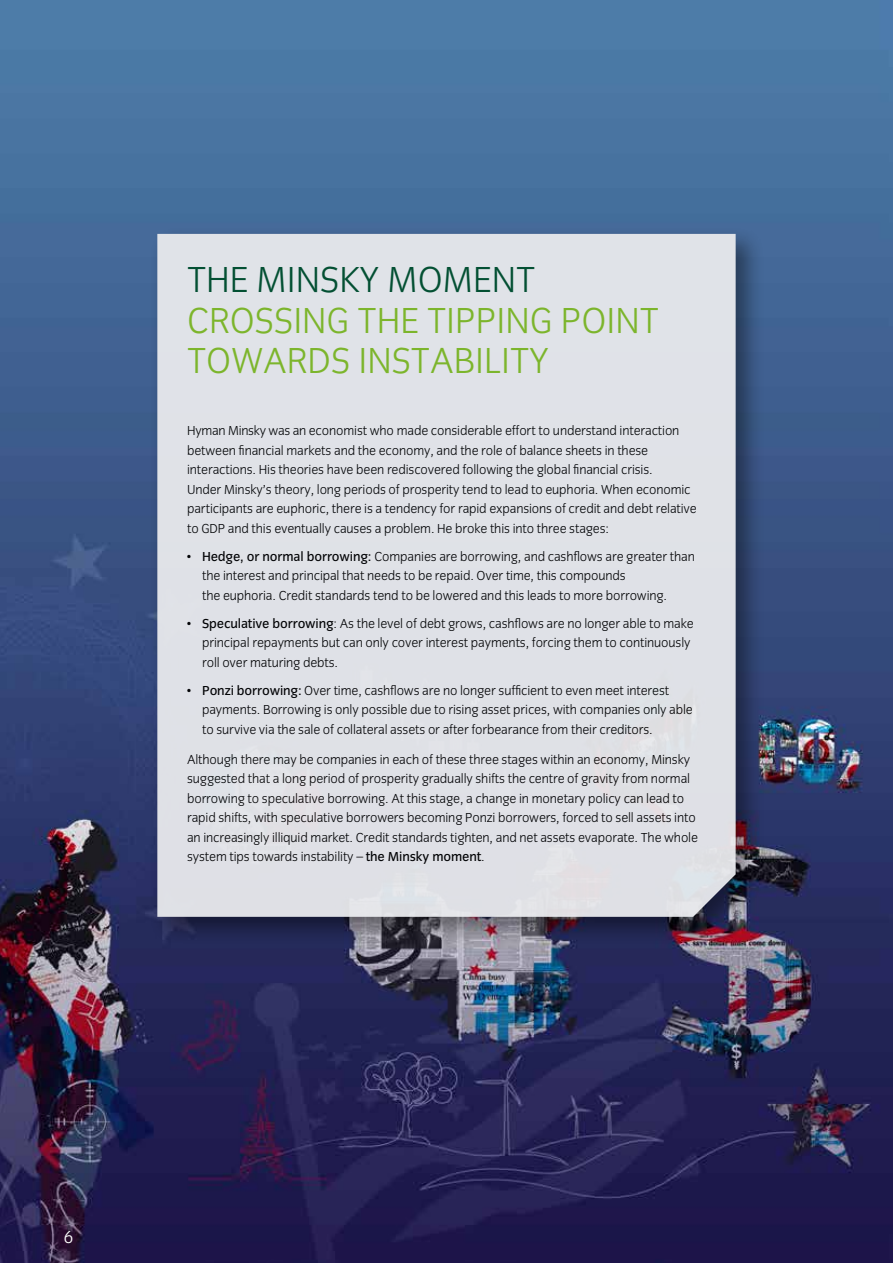
<style>
.page{position:relative;width:893px;height:1263px;background:#fff}
.page>*{position:absolute;margin:0;border:0;box-sizing:border-box;transform-origin:0 0}
.t1{font:37.5px/40.5px "Congress Sans Light Std";color:#80ba27}
.t2{font:37.5px "Congress Sans Light Std";color:#004f2e}
.t3{font:18px "Congress Sans Light Std";color:#fff}
.t4{font:13.5px/19.5px "Congress Sans Light Std";letter-spacing:-.01em;color:#000}
.s1{font-family:"Congress Sans Std"}
</style>
<div class="page">
<img style="left:0;top:0;width:893px;height:1263px">
<div style="left:149px;top:226px;width:616px;height:720px;background:#000;opacity:.45"></div>
<div style="left:157px;top:234px;width:579px;height:683px;background:#e0e2e7"></div>
<h1 class="t2" style="left:187px;top:259px;width:350px">THE MINSKY MOMENT</h1>
<h1 class="t1" style="left:187px;top:301px;width:473px">CROSSING THE TIPPING POINT<br>TOWARDS INSTABILITY</h1>
<p class="t4" style="left:187px;top:421px;width:511px">Hyman Minsky was an economist who made considerable effort to understand interaction between financial markets and the economy, and the role of balance sheets in these interactions. His theories have been rediscovered following the global financial crisis.<br>Under Minsky’s theory, long periods of prosperity tend to lead to euphoria. When economic participants are euphoric, there is a tendency for rapid expansions of credit and debt relative to GDP and this eventually causes a problem. He broke this into three stages:</p>
<p class="t4" style="left:202px;top:547px;width:494px;text-indent:-15px">• <span class="s1">Hedge, or normal borrowing:</span> Companies are borrowing, and cashflows are greater than the interest and principal that needs to be repaid. Over time, this compounds<br>the euphoria. Credit standards tend to be lowered and this leads to more borrowing.</p>
<p class="t4" style="left:202px;top:614px;width:493px;text-indent:-15px"><span class="s1">• Speculative borrowing</span>: As the level of debt grows, cashflows are no longer able to make principal repayments but can only cover interest payments, forcing them to continuously roll over maturing debts.</p>
<p class="t4" style="left:202px;top:681px;width:492px;text-indent:-15px"><span class="s1">• Ponzi borrowing:</span> Over time, cashflows are no longer sufficient to even meet interest payments. Borrowing is only possible due to rising asset prices, with companies only able to survive via the sale of collateral assets or after forbearance from their creditors.</p>
<p class="t4" style="left:187px;top:750px;width:512px">Although there may be companies in each of these three stages within an economy, Minsky suggested that a long period of prosperity gradually shifts the centre of gravity from normal borrowing to speculative borrowing. At this stage, a change in monetary policy can lead to rapid shifts, with speculative borrowers becoming Ponzi borrowers, forced to sell assets into an increasingly illiquid market. Credit standards tighten, and net assets evaporate. The whole system tips towards instability – <span class="s1">the Minsky moment</span>.</p>
<h2 class="t3" style="left:64px;top:1227px;width:11px">6</h2>
</div>
